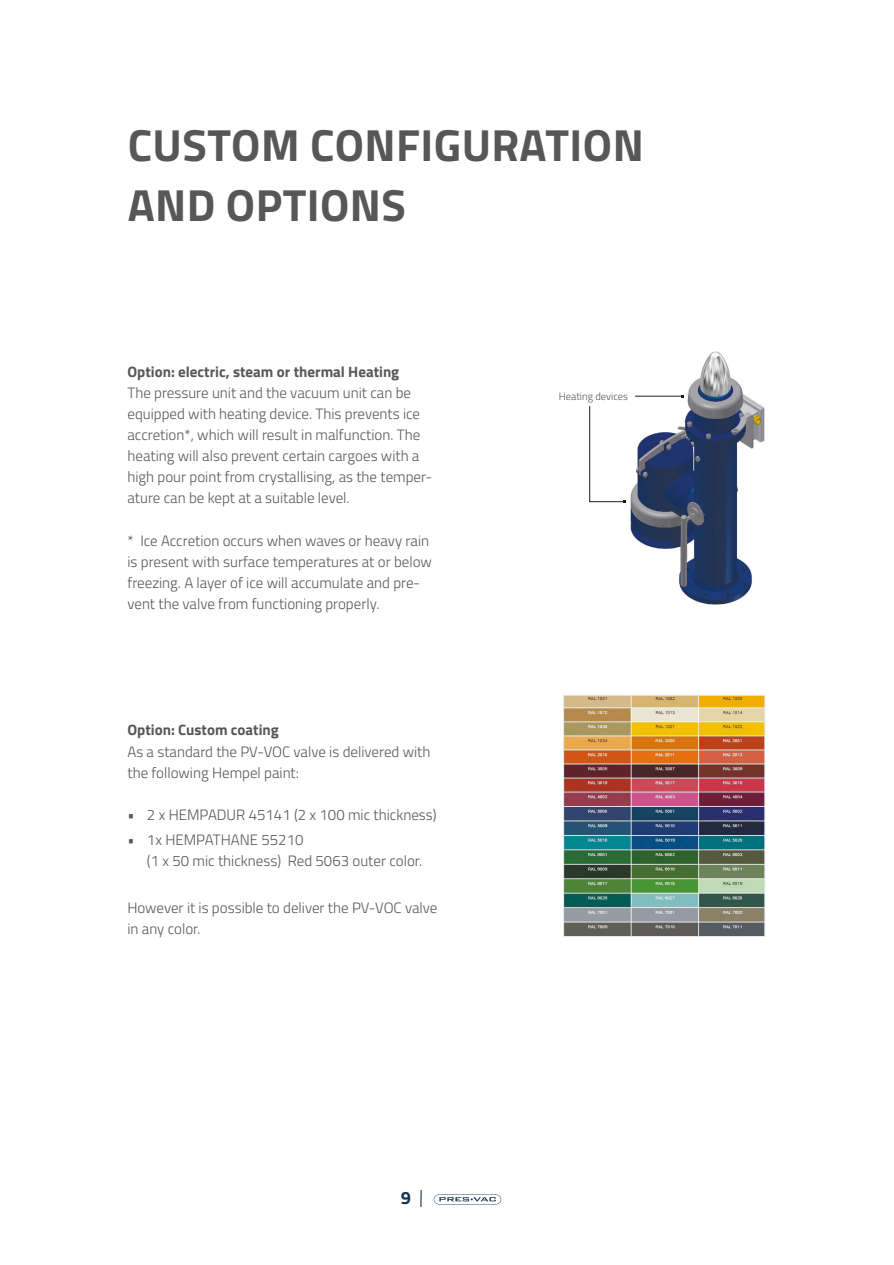
<style>
.page{position:relative;width:894px;height:1265px;background:#fff}
.page>*{position:absolute;margin:0;border:0;box-sizing:border-box;transform-origin:0 0}
.t1{font:700 45px/59.4px "Titillium";letter-spacing:.01em;color:#575756}
.t2{font:700 18px "Titillium";color:#133351}
.t3{font:300 15px/21px "Titillium";color:#575756}
.t4{font:700 15px "Titillium";color:#575756}
.t5{font:300 10.5px "Titillium";color:#575756}
.s1{font-weight:300}
</style>
<div class="page">
<svg style="left:434px;top:1194px;width:67px;height:10px"></svg>
<img style="left:630px;top:351px;width:135px;height:254px">
<hr style="left:635px;top:396px;width:47px;height:1px;background:#1d1d1b">
<svg style="left:589px;top:405px;width:37px;height:98px"></svg>
<img style="left:565px;top:697px;width:198px;height:237px">
<div style="left:563px;top:695px;width:202px;height:241px;border:1px solid #e1e9f4"></div>
<h1 class="t1" style="left:128px;top:113px;width:518px">CUSTOM CONFIGURATION<br>AND OPTIONS</h1>
<p class="t4" style="left:127px;top:360px;width:273px">Option: electric, steam or thermal Heating</p>
<p class="t3" style="left:127px;top:381px;width:306px">The pressure unit and the vacuum unit can be equipped with heating device. This prevents ice accretion*, which will result in malfunction. The heating will also prevent certain cargoes with a high pour point from crystallising, as the temper&shy;ature can be kept at a suitable level.</p>
<p class="t3" style="left:127px;top:529px;width:306px">* Ice Accretion occurs when waves or heavy rain is present with surface temperatures at or below freezing. A layer of ice will accumulate and pre&shy;vent the valve from functioning properly.</p>
<p class="t4" style="left:127px;top:718px;width:153px">Option: Custom coating</p>
<p class="t3" style="left:127px;top:740px;width:304px">As a standard the PV-VOC valve is delivered with the following Hempel paint:</p>
<p class="t3" style="left:127px;top:803px;width:311px">• 2 x HEMPADUR 45141 (2 x 100 mic thickness)</p>
<p class="t3" style="left:147px;top:828px;width:277px;text-indent:-20px">• 1x HEMPATHANE 55210<br>(1 x 50 mic thickness) Red 5063 outer color.</p>
<p class="t3" style="left:127px;top:896px;width:311px">However it is possible to deliver the PV-VOC valve in any color.</p>
<p class="t2" style="left:401px;top:1184px;width:24px">9 <span class="s1">|</span></p>
<p class="t5" style="left:559px;top:388px;width:71px">Heating devices</p>
</div>
